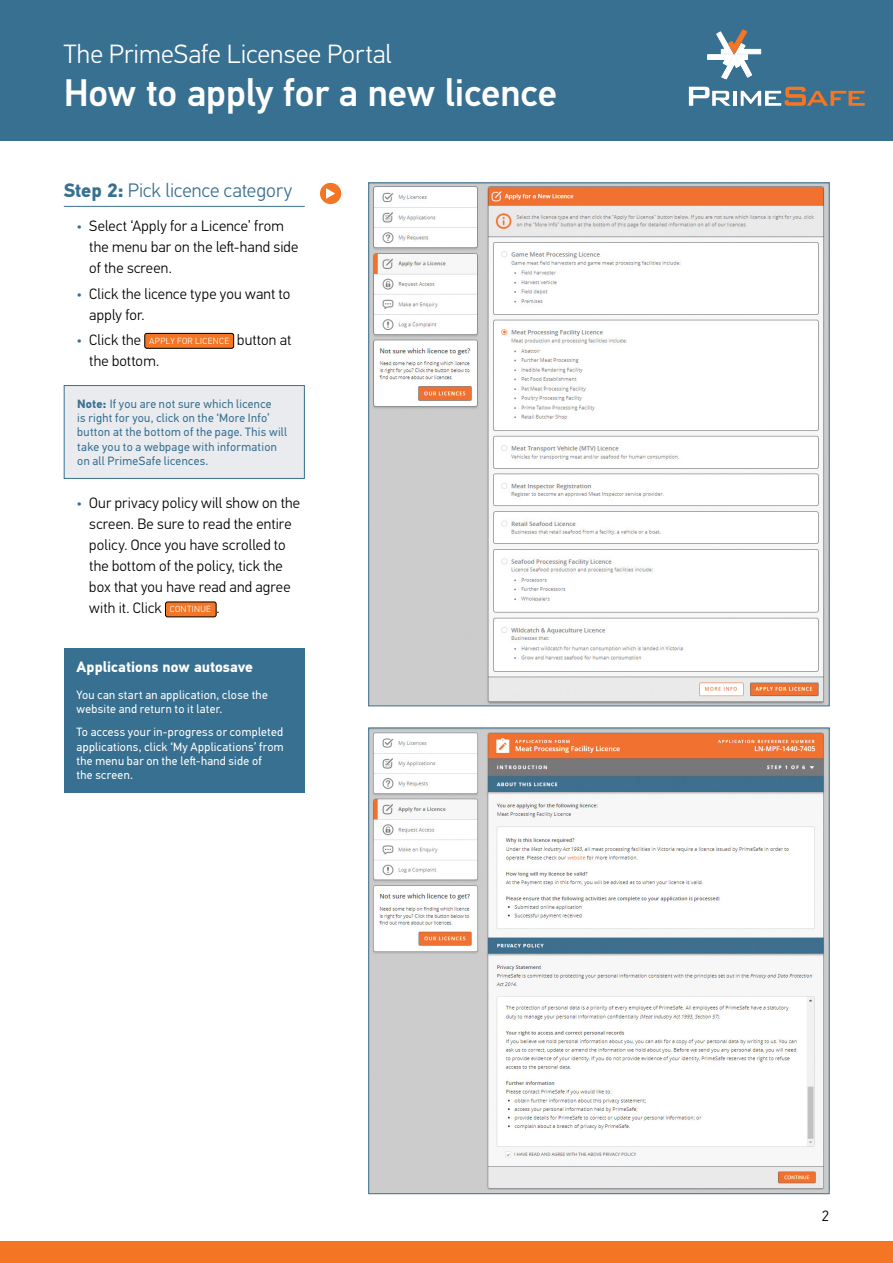
<style>
.page{position:relative;width:893px;height:1263px;background:#fff}
.page>*{position:absolute;margin:0;border:0;box-sizing:border-box;transform-origin:0 0}
.t1{font:500 38.4px "PF Din Text Pro";letter-spacing:-.005em;color:#fff}
.t2{font:300 26.4px "PF Din Text Pro";letter-spacing:.005em;color:#fff}
.Steps{font:300 19.5px "PF Din Text Pro";letter-spacing:.005em;color:#387091}
.t3{font:300 15px/21px "PF Din Text Pro";letter-spacing:.01em;color:#000}
.Overview_Contents{font:700 15px "PF Din Text Pro";letter-spacing:.005em;color:#fff}
.Text{font:12px/14.4px "PF Din Text Pro";letter-spacing:.025em;color:#fff}
.Note{font:12px/14.4px "PF Din Text Pro";letter-spacing:.025em;color:#387091}
.ButtonText{font:300 8.85px "PF Din Text Pro";letter-spacing:.045em;color:#fff}
.s1{font-weight:700}
.s2{color:#387091}
</style>
<div class="page">
<div style="left:0;top:0;width:893px;height:140px;background:#387091"></div>
<svg style="left:707px;top:30px;width:54px;height:49px"></svg>
<svg style="left:689px;top:87px;width:42px;height:19px"></svg>
<hr style="left:733px;top:91px;width:4px;height:15px;background:#fff">
<svg style="left:741px;top:87px;width:124px;height:19px"></svg>
<div style="left:0;top:1242px;width:893px;height:21px;background:#f47523"></div>
<hr style="left:64px;top:206px;width:241px;height:1px;background:#387091">
<div style="left:145px;top:333px;width:89px;height:15px;background:#f47523;border-radius:2px"></div>
<div style="left:145px;top:333px;width:89px;height:15px;border:1px solid #000;border-radius:2px"></div>
<div style="left:64px;top:386px;width:240px;height:92px;background:#e9ebef"></div>
<div style="left:64px;top:385px;width:241px;height:94px;border:1px solid #387091"></div>
<div style="left:165px;top:602px;width:51px;height:15px;background:#f47523;border-radius:2px"></div>
<div style="left:165px;top:602px;width:51px;height:15px;border:1px solid #000;border-radius:2px"></div>
<div style="left:64px;top:648px;width:241px;height:144px;background:#387091"></div>
<img style="left:370px;top:184px;width:458px;height:520px">
<img style="left:370px;top:729px;width:458px;height:460px">
<div style="left:320px;top:183px;width:21px;height:21px;background:#f47523;border-radius:50%"></div>
<svg style="left:326px;top:188px;width:9px;height:11px"></svg>
<h2 class="t2" style="left:64px;top:38px;width:329px">The PrimeSafe Licensee Portal</h2>
<h1 class="t1" style="left:64px;top:70px;width:495px">How to apply for a new licence</h1>
<p class="Steps" style="left:64px;top:180px;width:230px"><span class="s1">Step 2:</span> Pick licence category</p>
<p class="t3" style="left:89px;top:216px;width:211px;text-indent:-13px"><span class="s2">•</span> Select ‘Apply for a Licence’ from the menu bar on the left-hand side of the screen.</p>
<p class="t3" style="left:89px;top:283px;width:203px;text-indent:-13px"><span class="s2">•</span> Click the licence type you want to apply for.</p>
<p class="t3" style="left:77px;top:329px;width:66px"><span class="s2">•</span> Click the</p>
<p class="ButtonText" style="left:149px;top:336px;width:82px">APPLY FOR LICENCE</p>
<p class="t3" style="left:237px;top:329px;width:56px">button at</p>
<p class="t3" style="left:89px;top:350px;width:71px">the bottom.</p>
<p class="Note" style="left:77px;top:396px;width:211px"><span class="s1">Note:</span> If you are not sure which licence<br>is right for you, click on the ‘More Info’ button at the bottom of the page. This will take you to a webpage with information on all PrimeSafe licences.</p>
<p class="t3" style="left:89px;top:493px;width:212px;text-indent:-13px"><span class="s2">•</span> Our privacy policy will show on the screen. Be sure to read the entire policy. Once you have scrolled to the bottom of the policy, tick the box that you have read and agree with it. Click</p>
<p class="ButtonText" style="left:170px;top:604px;width:43px">CONTINUE</p>
<p class="t3" style="left:216px;top:598px;width:5px">.</p>
<p class="Overview_Contents" style="left:77px;top:657px;width:178px">Applications now autosave</p>
<p class="Text" style="left:77px;top:688px;width:193px">You can start an application, close the website and return to it later.</p>
<p class="Text" style="left:77px;top:725px;width:209px">To access your in-progress or completed applications, click ‘My Applications’ from the menu bar on the left-hand side of<br>the screen.</p>
<p class="t3" style="left:822px;top:1205px;width:9px">2</p>
</div>
